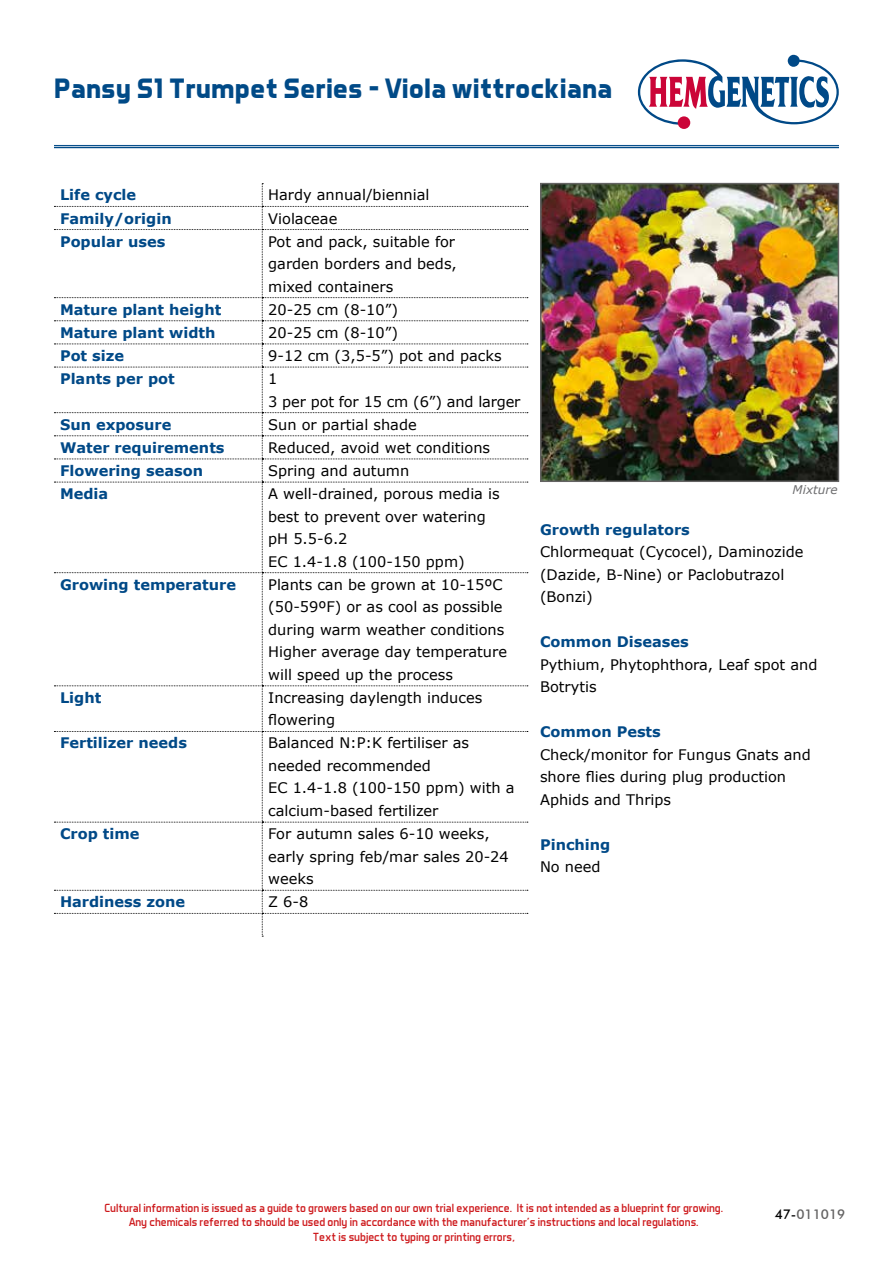
<style>
.page{position:relative;width:893px;height:1263px;background:#fff}
.page>*{position:absolute;margin:0;border:0;box-sizing:border-box;transform-origin:0 0}
.t1{font:700 28.5px "Aero Matics";color:#004a87}
.t2{font:14.55px/22.5px "Verdana";color:#000}
.t3{font:700 14.55px "Verdana";color:#004987}
.t4{font:500 13.5px "Futura BT";color:#646363}
.t5{font:12px/14.4px "Aero Matics";color:#cd171a;text-align:center}
.t6{font:italic 12px "Verdana";color:#6e6e70}
.s1{color:#000}
</style>
<div class="page">
<svg style="left:638px;top:55px;width:201px;height:70px"></svg>
<div style="left:678px;top:116px;width:12px;height:13px;background:#cb0538;border-radius:50%"></div>
<hr style="left:54px;top:147px;width:785px;height:1px;background:#004a87">
<hr style="left:54px;top:145px;width:785px;height:1px;background:#004a87">
<svg style="left:54px;top:183px;width:474px;height:754px"></svg>
<img style="left:543px;top:186px;width:293px;height:293px">
<div style="left:540px;top:183px;width:299px;height:299px;border:2px solid #646363"></div>
<h1 class="t1" style="left:54px;top:72px;width:560px">Pansy S1 Trumpet Series – Viola wittrockiana</h1>
<p class="t3" style="left:60px;top:185px;width:78px">Life cycle</p>
<p class="t2" style="left:268px;top:184px;width:163px">Hardy annual/biennial</p>
<p class="t3" style="left:60px;top:208px;width:113px">Family/origin</p>
<p class="t2" style="left:268px;top:207px;width:71px">Violaceae</p>
<p class="t3" style="left:60px;top:231px;width:107px">Popular uses</p>
<p class="t2" style="left:268px;top:230px;width:190px">Pot and pack, suitable for garden borders and beds, mixed containers</p>
<p class="t3" style="left:60px;top:299px;width:163px">Mature plant height</p>
<p class="t2" style="left:268px;top:298px;width:131px">20-25 cm (8-10”)</p>
<p class="t3" style="left:60px;top:322px;width:157px">Mature plant width</p>
<p class="t2" style="left:268px;top:321px;width:131px">20-25 cm (8-10”)</p>
<p class="t3" style="left:60px;top:345px;width:66px">Pot size</p>
<p class="t2" style="left:268px;top:344px;width:235px">9-12 cm (3,5-5”) pot and packs</p>
<p class="t3" style="left:60px;top:368px;width:116px">Plants per pot</p>
<p class="t2" style="left:268px;top:367px;width:254px">1<br>3 per pot for 15 cm (6”) and larger</p>
<p class="t3" style="left:60px;top:414px;width:113px">Sun exposure</p>
<p class="t2" style="left:268px;top:413px;width:150px">Sun or partial shade</p>
<p class="t3" style="left:60px;top:437px;width:166px">Water requirements</p>
<p class="t2" style="left:268px;top:436px;width:223px">Reduced, avoid wet conditions</p>
<p class="t3" style="left:60px;top:460px;width:145px">Flowering season</p>
<p class="t2" style="left:268px;top:459px;width:143px">Spring and autumn</p>
<p class="t3" style="left:60px;top:483px;width:50px">Media</p>
<p class="t2" style="left:268px;top:482px;width:233px">A well-drained, porous media is best to prevent over watering pH 5.5-6.2<br>EC 1.4-1.8 (100-150 ppm)</p>
<p class="t3" style="left:60px;top:574px;width:178px">Growing temperature</p>
<p class="t2" style="left:268px;top:573px;width:240px">Plants can be grown at 10-15ºC (50-59ºF) or as cool as possible during warm weather conditions<br>Higher average day temperature will speed up the process</p>
<p class="t3" style="left:60px;top:687px;width:43px">Light</p>
<p class="t2" style="left:268px;top:686px;width:216px">Increasing daylength induces flowering</p>
<p class="t3" style="left:60px;top:733px;width:128px">Fertilizer needs</p>
<p class="t2" style="left:268px;top:732px;width:248px">Balanced N:P:K fertiliser as needed recommended<br>EC 1.4-1.8 (100-150 ppm) with a calcium-based fertilizer</p>
<p class="t3" style="left:60px;top:823px;width:81px">Crop time</p>
<p class="t2" style="left:268px;top:822px;width:242px">For autumn sales 6-10 weeks, early spring feb/mar sales 20-24 weeks</p>
<p class="t3" style="left:60px;top:891px;width:127px">Hardiness zone</p>
<p class="t2" style="left:268px;top:890px;width:42px">Z 6-8</p>
<p class="t6" style="left:793px;top:481px;width:47px">Mixture</p>
<p class="t3" style="left:540px;top:519px;width:151px">Growth regulators</p>
<p class="t2" style="left:540px;top:540px;width:265px">Chlormequat (Cycocel), Daminozide (Dazide, B-Nine) or Paclobutrazol (Bonzi)</p>
<p class="t3" style="left:540px;top:631px;width:150px">Common Diseases</p>
<p class="t2" style="left:540px;top:653px;width:279px">Pythium, Phytophthora, Leaf spot and<br>Botrytis</p>
<p class="t3" style="left:540px;top:721px;width:122px">Common Pests</p>
<p class="t2" style="left:540px;top:743px;width:272px">Check/monitor for Fungus Gnats and shore flies during plug production<br>Aphids and Thrips</p>
<p class="t3" style="left:540px;top:834px;width:72px">Pinching</p>
<p class="t2" style="left:540px;top:855px;width:62px">No need</p>
<p class="t5" style="left:104px;top:1200px;width:620px">Cultural information is issued as a guide to growers based on our own trial experience. It is not intended as a blueprint for growing.<br>Any chemicals referred to should be used only in accordance with the manufacturer’s instructions and local regulations.<br>Text is subject to typing or printing errors,</p>
<p class="t4" style="left:775px;top:1206px;width:72px"><span class="s1">47-</span>011019</p>
</div>
